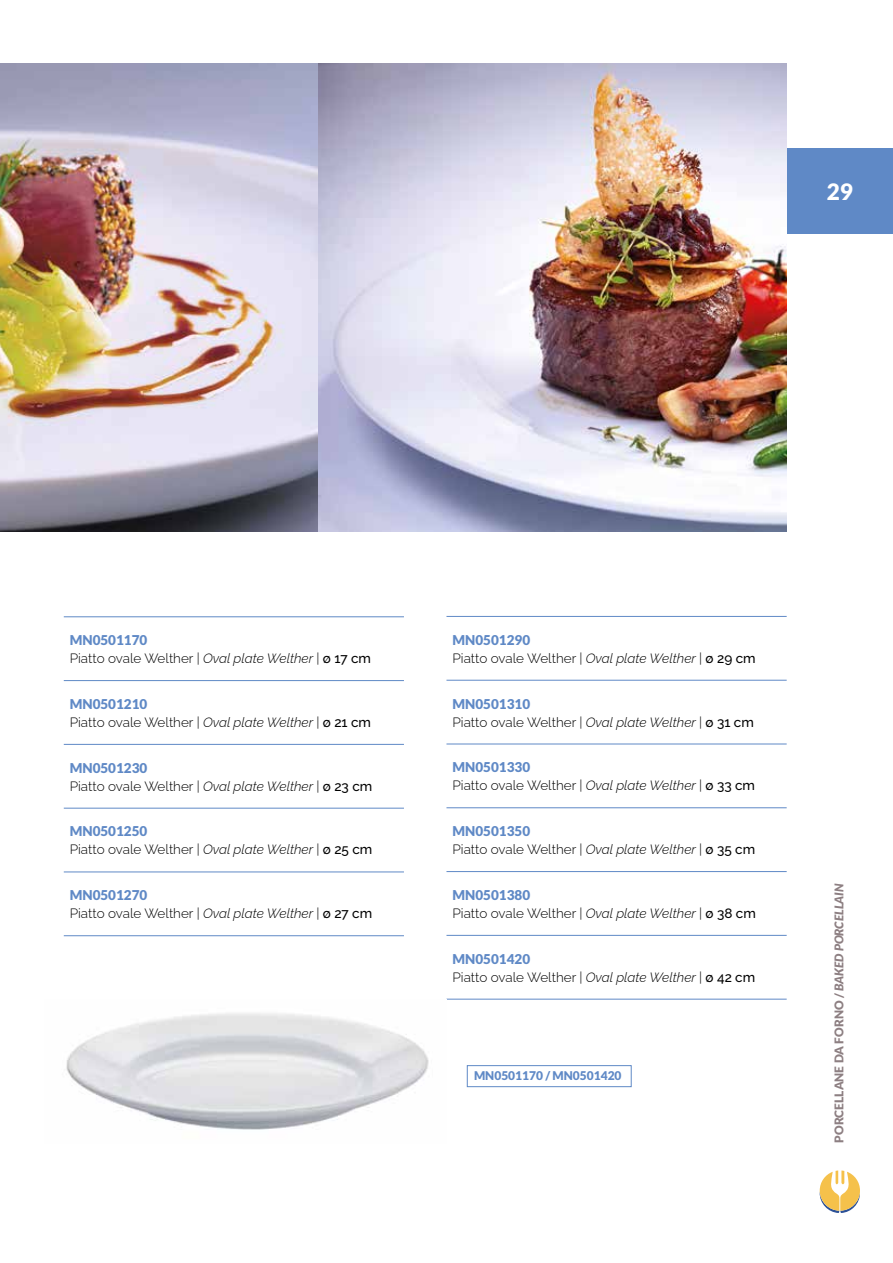
<style>
.page{position:relative;width:893px;height:1263px;background:#fff}
.page>*{position:absolute;margin:0;border:0;box-sizing:border-box;transform-origin:0 0}
.t1{font:900 22.5px "Lato";color:#fff}
.t2{font:100 13.5px "Raleway";color:#000}
.t3{font:900 13.5px "Lato";color:#5f89c6}
.t4{font:900 12px "Lato";color:#8d7f82}
.t5{font:900 12px "Lato";color:#5f89c6}
.s1{font-style:italic}
.s2{font-weight:500}
</style>
<div class="page">
<svg style="left:820px;top:1170px;width:40px;height:43px"></svg>
<div style="left:787px;top:149px;width:106px;height:85px;background:#5f89c6"></div>
<img style="left:0;top:64px;width:787px;height:467px">
<hr style="left:64px;top:616px;width:340px;height:1px;background:#5f89c6">
<hr style="left:64px;top:680px;width:340px;height:1px;background:#5f89c6">
<hr style="left:64px;top:744px;width:340px;height:1px;background:#5f89c6">
<hr style="left:64px;top:808px;width:340px;height:1px;background:#5f89c6">
<hr style="left:64px;top:872px;width:340px;height:1px;background:#5f89c6">
<hr style="left:64px;top:935px;width:340px;height:1px;background:#5f89c6">
<hr style="left:446px;top:616px;width:341px;height:1px;background:#5f89c6">
<hr style="left:446px;top:680px;width:341px;height:1px;background:#5f89c6">
<hr style="left:446px;top:744px;width:341px;height:1px;background:#5f89c6">
<hr style="left:446px;top:807px;width:341px;height:1px;background:#5f89c6">
<hr style="left:446px;top:871px;width:341px;height:1px;background:#5f89c6">
<hr style="left:446px;top:935px;width:341px;height:1px;background:#5f89c6">
<hr style="left:446px;top:999px;width:341px;height:1px;background:#5f89c6">
<img style="left:66px;top:1013px;width:363px;height:117px">
<div style="left:467px;top:1065px;width:165px;height:22px;border:1px solid #5f89c6"></div>
<h1 class="t1" style="left:827px;top:179px;width:28px">29</h1>
<p class="t3" style="left:70px;top:632px;width:79px">MN0501170</p>
<p class="t2" style="left:70px;top:648px;width:303px">Piatto ovale Welther | <span class="s1">Oval plate Welther</span> | <span class="s2">ø 17 cm</span></p>
<p class="t3" style="left:70px;top:696px;width:79px">MN0501210</p>
<p class="t2" style="left:70px;top:711px;width:303px">Piatto ovale Welther | <span class="s1">Oval plate Welther</span> | <span class="s2">ø 21 cm</span></p>
<p class="t3" style="left:70px;top:760px;width:79px">MN0501230</p>
<p class="t2" style="left:70px;top:775px;width:304px">Piatto ovale Welther | <span class="s1">Oval plate Welther</span> | <span class="s2">ø 23 cm</span></p>
<p class="t3" style="left:70px;top:824px;width:79px">MN0501250</p>
<p class="t2" style="left:70px;top:839px;width:304px">Piatto ovale Welther | <span class="s1">Oval plate Welther</span> | <span class="s2">ø 25 cm</span></p>
<p class="t3" style="left:70px;top:887px;width:79px">MN0501270</p>
<p class="t2" style="left:70px;top:903px;width:304px">Piatto ovale Welther | <span class="s1">Oval plate Welther</span> | <span class="s2">ø 27 cm</span></p>
<p class="t3" style="left:452px;top:632px;width:79px">MN0501290</p>
<p class="t2" style="left:452px;top:647px;width:305px">Piatto ovale Welther | <span class="s1">Oval plate Welther</span> | <span class="s2">ø 29 cm</span></p>
<p class="t3" style="left:452px;top:696px;width:79px">MN0501310</p>
<p class="t2" style="left:452px;top:711px;width:303px">Piatto ovale Welther | <span class="s1">Oval plate Welther</span> | <span class="s2">ø 31 cm</span></p>
<p class="t3" style="left:452px;top:759px;width:79px">MN0501330</p>
<p class="t2" style="left:452px;top:775px;width:304px">Piatto ovale Welther | <span class="s1">Oval plate Welther</span> | <span class="s2">ø 33 cm</span></p>
<p class="t3" style="left:452px;top:823px;width:79px">MN0501350</p>
<p class="t2" style="left:452px;top:838px;width:304px">Piatto ovale Welther | <span class="s1">Oval plate Welther</span> | <span class="s2">ø 35 cm</span></p>
<p class="t3" style="left:452px;top:887px;width:79px">MN0501380</p>
<p class="t2" style="left:452px;top:902px;width:305px">Piatto ovale Welther | <span class="s1">Oval plate Welther</span> | <span class="s2">ø 38 cm</span></p>
<p class="t3" style="left:452px;top:951px;width:79px">MN0501420</p>
<p class="t2" style="left:452px;top:966px;width:304px">Piatto ovale Welther | <span class="s1">Oval plate Welther</span> | <span class="s2">ø 42 cm</span></p>
<p class="t5" style="left:474px;top:1068px;width:149px">MN0501170 / MN0501420</p>
<p class="t4" style="left:832px;top:1142px;width:260px;rotate:-90deg">PORCELLANE DA FORNO / <span class="s1">BAKED PORCELLAIN</span></p>
</div>
